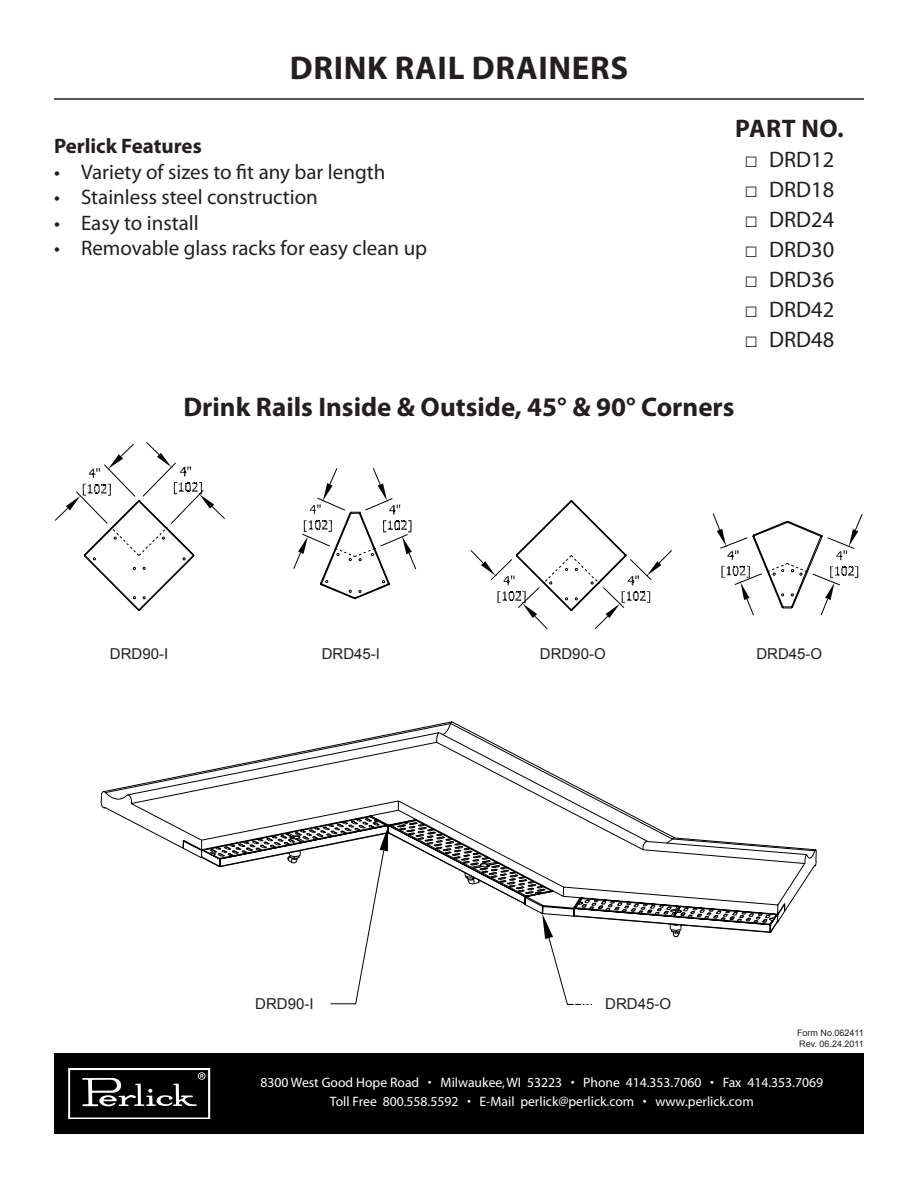
<style>
.page{position:relative;width:918px;height:1188px;background:#fff}
.page>*{position:absolute;margin:0;border:0;box-sizing:border-box;transform-origin:0 0}
.t1{font:700 33px "Myriad Pro";letter-spacing:.02em;color:#231f20}
.t2{font:700 27px "Myriad Pro";color:#231f20}
.t3{font:700 25.5px "Myriad Pro";letter-spacing:.02em;color:#231f20}
.t4{font:22.5px "Myriad Pro";color:#231f20}
.t5{font:21px "Myriad Pro";color:#231f20}
.t6{font:700 21px "Myriad Pro";color:#231f20}
.t7{font:15px "Arial";color:#231f20}
.t8{font:13.65px "Myriad";color:#fff}
.t9{font:9px "Arial";color:#231f20}
.s1{font-family:"Arial"}
.s2{color:#fff}
</style>
<div class="page">
<hr style="left:54px;top:98px;width:810px;height:2px;background:#231f20">
<svg style="left:816px;top:849px;width:1px;height:16px"></svg>
<svg style="left:101px;top:791px;width:3px;height:18px"></svg>
<svg style="left:104px;top:721px;width:681px;height:202px"></svg>
<svg style="left:202px;top:815px;width:576px;height:190px"></svg>
<svg style="left:497px;top:500px;width:366px;height:130px"></svg>
<svg style="left:470px;top:512px;width:380px;height:87px"></svg>
<svg style="left:54px;top:442px;width:363px;height:169px"></svg>
<div style="left:54px;top:1053px;width:810px;height:81px;background:#000001"></div>
<svg style="left:68px;top:1068px;width:143px;height:51px"></svg>
<p class="t1" style="left:290px;top:46px;width:340px">DRINK RAIL DRAINERS</p>
<p class="t6" style="left:54px;top:133px;width:149px">Perlick Features</p>
<p class="t5" style="left:54px;top:159px;width:333px">• Variety of sizes to fit any bar length</p>
<p class="t5" style="left:54px;top:184px;width:265px">• Stainless steel construction</p>
<p class="t5" style="left:54px;top:210px;width:146px">• Easy to install</p>
<p class="t5" style="left:54px;top:235px;width:375px">• Removable glass racks for easy clean up</p>
<p class="t3" style="left:735px;top:112px;width:110px">PART NO.</p>
<p class="t4" style="left:744px;top:146px;width:91px"><span class="s1">□</span> DRD12</p>
<p class="t4" style="left:744px;top:176px;width:91px"><span class="s1">□</span> DRD18</p>
<p class="t4" style="left:744px;top:206px;width:91px"><span class="s1">□</span> DRD24</p>
<p class="t4" style="left:744px;top:236px;width:91px"><span class="s1">□</span> DRD30</p>
<p class="t4" style="left:744px;top:266px;width:91px"><span class="s1">□</span> DRD36</p>
<p class="t4" style="left:744px;top:296px;width:91px"><span class="s1">□</span> DRD42</p>
<p class="t4" style="left:744px;top:326px;width:91px"><span class="s1">□</span> DRD48</p>
<p class="t2" style="left:183px;top:389px;width:553px">Drink Rails Inside &amp; Outside, 45° &amp; 90° Corners</p>
<p class="t7" style="left:110px;top:644px;width:60px">DRD90-I</p>
<p class="t7" style="left:322px;top:644px;width:60px">DRD45-I</p>
<p class="t7" style="left:540px;top:644px;width:67px">DRD90-O</p>
<p class="t7" style="left:756px;top:644px;width:67px">DRD45-O</p>
<p class="t7" style="left:223px;top:994px;width:92px"><span class="s2">DRD</span>DRD90-I</p>
<p class="t7" style="left:573px;top:994px;width:100px"><span class="s2">DRD</span>DRD45-O</p>
<p class="t9" style="left:797px;top:1027px;width:68px">Form No.062411</p>
<p class="t9" style="left:799px;top:1038px;width:66px">Rev. 06.24.2011</p>
<p class="t8" style="left:260px;top:1075px;width:564px">8300 West Good Hope Road • Milwaukee, WI 53223 • Phone 414.353.7060 • Fax 414.353.7069</p>
<p class="t8" style="left:330px;top:1095px;width:425px">Toll Free 800.558.5592 • E-Mail perlick@perlick.com • www.perlick.com</p>
</div>
